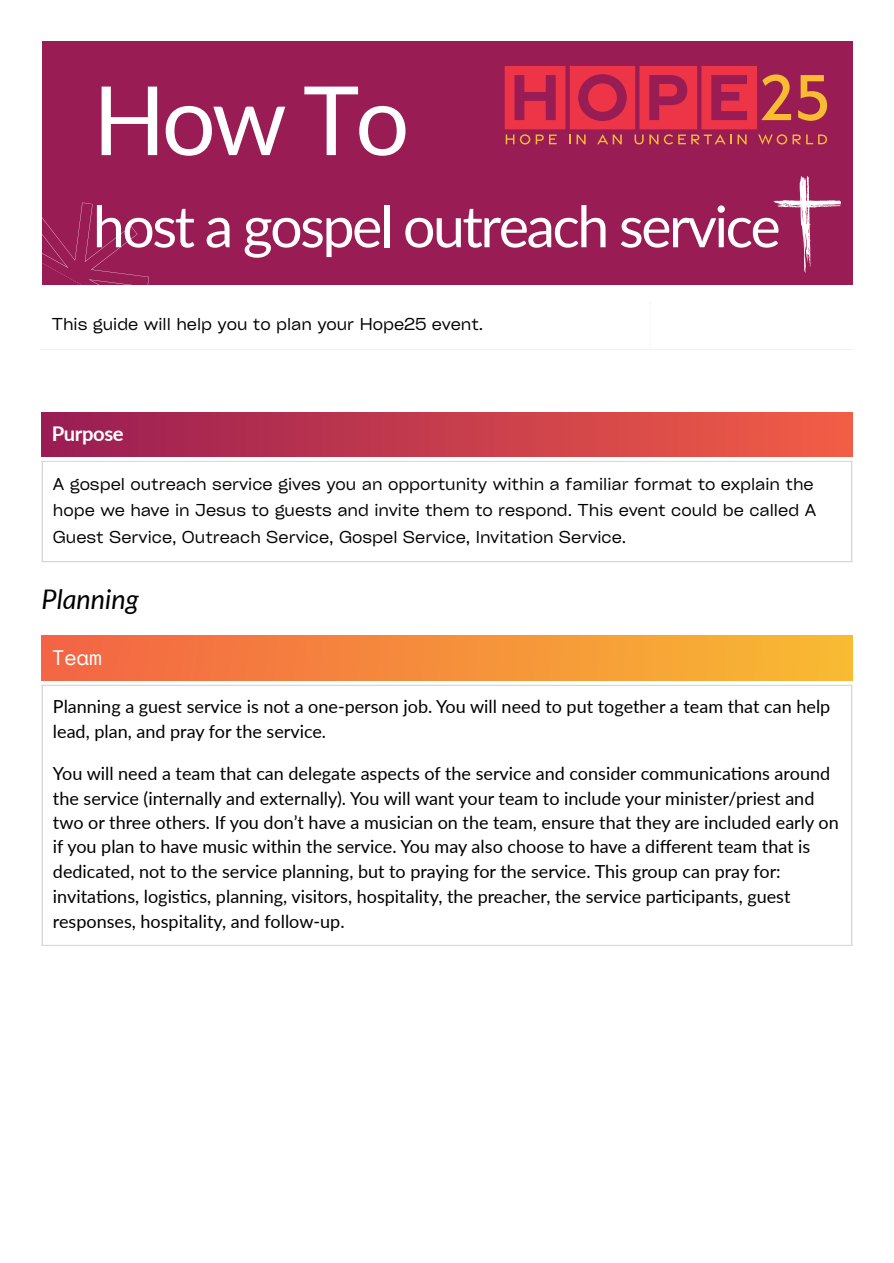
<style>
.page{position:relative;width:894px;height:1263px;background:#fff}
.page>*{position:absolute;margin:0;border:0;box-sizing:border-box;transform-origin:0 0}
.t1{font:95.55px "Lato";color:#fff}
.t2{font:57.3px "Lato";letter-spacing:-.045em;color:#fff}
.t3{font:italic 27px "Lato";color:#000}
.t4{font:21px "Space Mono";color:#fff}
.t5{font:700 20.25px "Lato";letter-spacing:-.02em;color:#fff}
.t6{font:18px/24.6px "Lato";color:#000}
.t7{font:16.5px/26.4px "Cy Grotesk Key";color:#000}
</style>
<div class="page">
<div style="left:42px;top:42px;width:810px;height:243px;background:#991c54"></div>
<svg style="left:504px;top:66px;width:322px;height:79px"></svg>
<svg style="left:42px;top:202px;width:107px;height:83px"></svg>
<svg style="left:773px;top:176px;width:67px;height:97px"></svg>
<div style="left:42px;top:413px;width:810px;height:43px;background:linear-gradient(to right,#991c54,#f25e45)"></div>
<hr style="left:42px;top:462px;width:1px;height:99px;background:#dbdbdb">
<hr style="left:850px;top:462px;width:2px;height:99px;background:#dbdbdb">
<hr style="left:42px;top:461px;width:810px;height:1px;background:#dbdbdb">
<hr style="left:42px;top:561px;width:810px;height:1px;background:#dbdbdb">
<div style="left:42px;top:636px;width:810px;height:44px;background:linear-gradient(to right,#f36345,#f8bb32)"></div>
<hr style="left:42px;top:686px;width:1px;height:259px;background:#dbdbdb">
<hr style="left:850px;top:686px;width:2px;height:259px;background:#dbdbdb">
<hr style="left:42px;top:685px;width:810px;height:1px;background:#dbdbdb">
<hr style="left:42px;top:945px;width:810px;height:1px;background:#dbdbdb">
<p class="t1" style="left:93px;top:61px;width:318px">How To</p>
<p class="t2" style="left:93px;top:191px;width:689px">host a gospel outreach service</p>
<p class="t7" style="left:52px;top:310px;width:433px">This guide will help you to plan your Hope25 event.</p>
<p class="t5" style="left:52px;top:421px;width:73px">Purpose</p>
<p class="t7" style="left:53px;top:470px;width:764px">A gospel outreach service gives you an opportunity within a familiar format to explain the hope we have in Jesus to guests and invite them to respond. This event could be called A<br>Guest Service, Outreach Service, Gospel Service, Invitation Service.</p>
<p class="t3" style="left:42px;top:582px;width:99px">Planning</p>
<p class="t4" style="left:52px;top:641px;width:52px">Team</p>
<p class="t6" style="left:53px;top:693px;width:778px">Planning a guest service is not a one-person job. You will need to put together a team that can help lead, plan, and pray for the service.</p>
<p class="t6" style="left:53px;top:761px;width:787px">You will need a team that can delegate aspects of the service and consider communications around the service (internally and externally). You will want your team to include your minister/priest and two or three others. If you don’t have a musician on the team, ensure that they are included early on if you plan to have music within the service. You may also choose to have a different team that is dedicated, not to the service planning, but to praying for the service. This group can pray for: invitations, logistics, planning, visitors, hospitality, the preacher, the service participants, guest responses, hospitality, and follow-up.</p>
</div>
